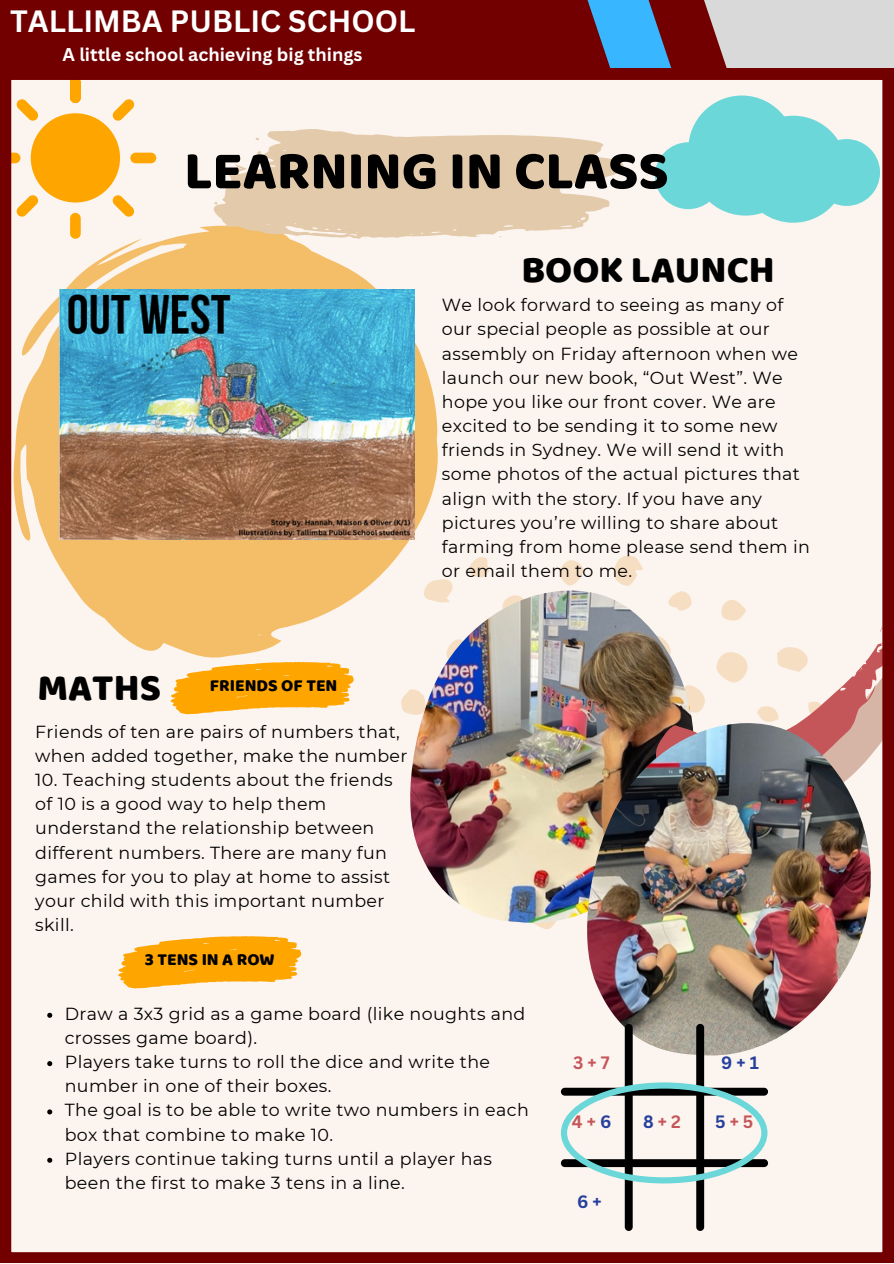
<style>
.page{position:relative;width:894px;height:1264px;background:#fff}
.page>*{position:absolute;margin:0;border:0;box-sizing:border-box;transform-origin:0 0}
.t1{font:54.9px "Baloo";color:#000}
.t2{font:38.55px "Baloo";color:#000}
.t3{font:700 30px "Canva Sans";color:#fff}
.t4{font:700 18px "Canva Sans";color:#fff}
.t5{font:17.4px/24.2px "Montserrat";letter-spacing:.02em;color:#000}
.t6{font:17.4px "Baloo";color:#000}
.t7{font:700 17.4px "Canva Sans";color:#c4565a}
.t8{font:700 17.4px "Canva Sans";color:#253f9d}
.s1{color:#253f9d}
</style>
<div class="page">
<div style="left:0;top:0;width:893px;height:69px;background:#720000"></div>
<svg style="left:587px;top:0;width:84px;height:68px"></svg>
<div style="left:704px;top:0;width:189px;height:68px;background:#d9d9d9"></div>
<img style="left:0;top:69px;width:893px;height:1193px">
<p class="t3" style="left:10px;top:0;width:407px">TALLIMBA PUBLIC SCHOOL</p>
<p class="t4" style="left:63px;top:42px;width:301px">A little school achieving big things</p>
<p class="t1" style="left:184px;top:137px;width:485px">LEARNING IN CLASS</p>
<p class="t2" style="left:521px;top:246px;width:255px">BOOK LAUNCH</p>
<p class="t5" style="left:442px;top:293px;width:369px">We look forward to seeing as many of our special people as possible at our assembly on Friday afternoon when we launch our new book, “Out West”. We hope you like our front cover. We are excited to be sending it to some new friends in Sydney. We will send it with some photos of the actual pictures that align with the story. If you have any pictures you’re willing to share about farming from home please send them in or email them to me.</p>
<h2 class="t2" style="left:37px;top:664px;width:125px">MATHS</h2>
<h3 class="t6" style="left:210px;top:675px;width:129px">FRIENDS OF TEN</h3>
<p class="t5" style="left:35px;top:719px;width:373px">Friends of ten are pairs of numbers that, when added together, make the number</p>
<p class="t5" style="left:35px;top:767px;width:359px">10. Teaching students about the friends of 10 is a good way to help them understand the relationship between different numbers. There are many fun games for you to play at home to assist your child with this important number skill.</p>
<p class="t6" style="left:145px;top:949px;width:131px">3 TENS IN A ROW</p>
<h1 class="t5" style="left:65px;top:1001px;width:462px">Draw a 3x3 grid as a game board (like noughts and crosses game board).</h1>
<h2 class="t5" style="left:65px;top:1049px;width:426px">Players take turns to roll the dice and write the number in one of their boxes.</h2>
<p class="t5" style="left:65px;top:1098px;width:465px">The goal is to be able to write two numbers in each box that combine to make 10.</p>
<p class="t5" style="left:65px;top:1146px;width:428px">Players continue taking turns until a player has been the first to make 3 tens in a line.</p>
<p class="t7" style="left:573px;top:1050px;width:38px">3+7</p>
<p class="t7" style="left:571px;top:1109px;width:41px">4+<span class="s1">6</span></p>
<h3 class="t8" style="left:577px;top:1189px;width:26px">6+</h3>
<p class="t7" style="left:643px;top:1109px;width:39px"><span class="s1">8</span>+2</p>
<p class="t8" style="left:720px;top:1050px;width:39px">9+1</p>
<p class="t7" style="left:714px;top:1109px;width:40px"><span class="s1">5</span>+5</p>
</div>
